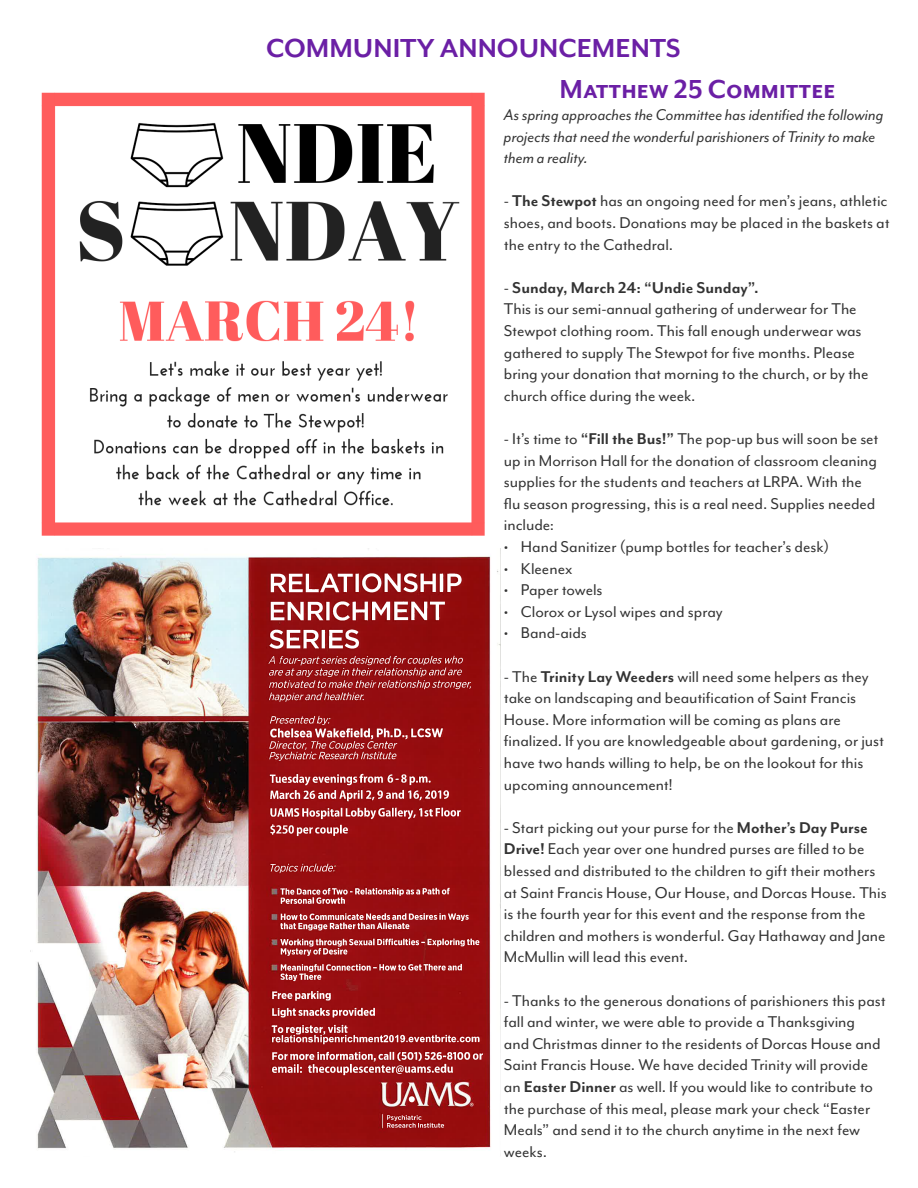
<style>
.page{position:relative;width:918px;height:1188px;background:#fff}
.page>*{position:absolute;margin:0;border:0;box-sizing:border-box;transform-origin:0 0}
.t1{font:700 30px "Mr Eaves Mod OT";color:#6b1fa5}
.t2{font:18px/21.6px "Mr Eaves Mod OT";letter-spacing:-.005em;color:#333}
.t3{font:italic 18px/21.6px "Mr Eaves Mod OT";color:#333}
.t4{font:700 18px "Mr Eaves Mod OT";color:#333}
.s1{font-weight:700}
.s2{font-weight:400}
</style>
<div class="page">
<img style="left:36px;top:554px;width:464px;height:598px">
<img style="left:134px;top:574px;width:349px;height:553px">
<svg style="left:159px;top:658px;width:12px;height:6px"></svg>
<img style="left:188px;top:843px;width:6px;height:17px">
<img style="left:187px;top:1061px;width:15px;height:4px">
<img style="left:41px;top:93px;width:443px;height:443px">
<p class="t1" style="left:266px;top:32px;width:416px">COMMUNITY ANNOUNCEMENTS</p>
<p class="t1" style="left:560px;top:73px;width:277px">Matthew 25 Committee</p>
<p class="t3" style="left:504px;top:104px;width:381px">As spring approaches the Committee has identified the following projects that need the wonderful parishioners of Trinity to make them a reality.</p>
<p class="t2" style="left:504px;top:190px;width:387px">- <span class="s1">The Stewpot</span> has an ongoing need for men’s jeans, athletic shoes, and boots. Donations may be placed in the baskets at the entry to the Cathedral.</p>
<p class="t4" style="left:504px;top:278px;width:256px"><span class="s2">-</span> Sunday, March 24: “Undie Sunday”.</p>
<p class="t2" style="left:504px;top:298px;width:366px">This is our semi-annual gathering of underwear for The Stewpot clothing room. This fall enough underwear was gathered to supply The Stewpot for five months. Please bring your donation that morning to the church, or by the church office during the week.</p>
<p class="t2" style="left:504px;top:428px;width:376px">- It’s time to <span class="s1">“Fill the Bus!”</span> The pop-up bus will soon be set up in Morrison Hall for the donation of classroom cleaning supplies for the students and teachers at LRPA. With the flu season progressing, this is a real need. Supplies needed include:</p>
<p class="t2" style="left:504px;top:536px;width:327px">• Hand Sanitizer (pump bottles for teacher’s desk)</p>
<p class="t2" style="left:504px;top:558px;width:70px">• Kleenex</p>
<p class="t2" style="left:504px;top:579px;width:100px">• Paper towels</p>
<p class="t2" style="left:504px;top:601px;width:220px">• Clorox or Lysol wipes and spray</p>
<p class="t2" style="left:504px;top:622px;width:85px">• Band-aids</p>
<p class="t2" style="left:504px;top:666px;width:382px">- The <span class="s1">Trinity Lay Weeders</span> will need some helpers as they take on landscaping and beautification of Saint Francis House. More information will be coming as plans are finalized. If you are knowledgeable about gardening, or just have two hands willing to help, be on the lookout for this upcoming announcement!</p>
<p class="t2" style="left:504px;top:817px;width:384px">- Start picking out your purse for the <span class="s1">Mother’s Day Purse Drive!</span> Each year over one hundred purses are filled to be blessed and distributed to the children to gift their mothers at Saint Francis House, Our House, and Dorcas House. This is the fourth year for this event and the response from the children and mothers is wonderful. Gay Hathaway and Jane McMullin will lead this event.</p>
<p class="t2" style="left:504px;top:990px;width:383px">- Thanks to the generous donations of parishioners this past fall and winter, we were able to provide a Thanksgiving<br>and Christmas dinner to the residents of Dorcas House and Saint Francis House. We have decided Trinity will provide an <span class="s1">Easter Dinner</span> as well. If you would like to contribute to the purchase of this meal, please mark your check “Easter Meals” and send it to the church anytime in the next few weeks.</p>
</div>
